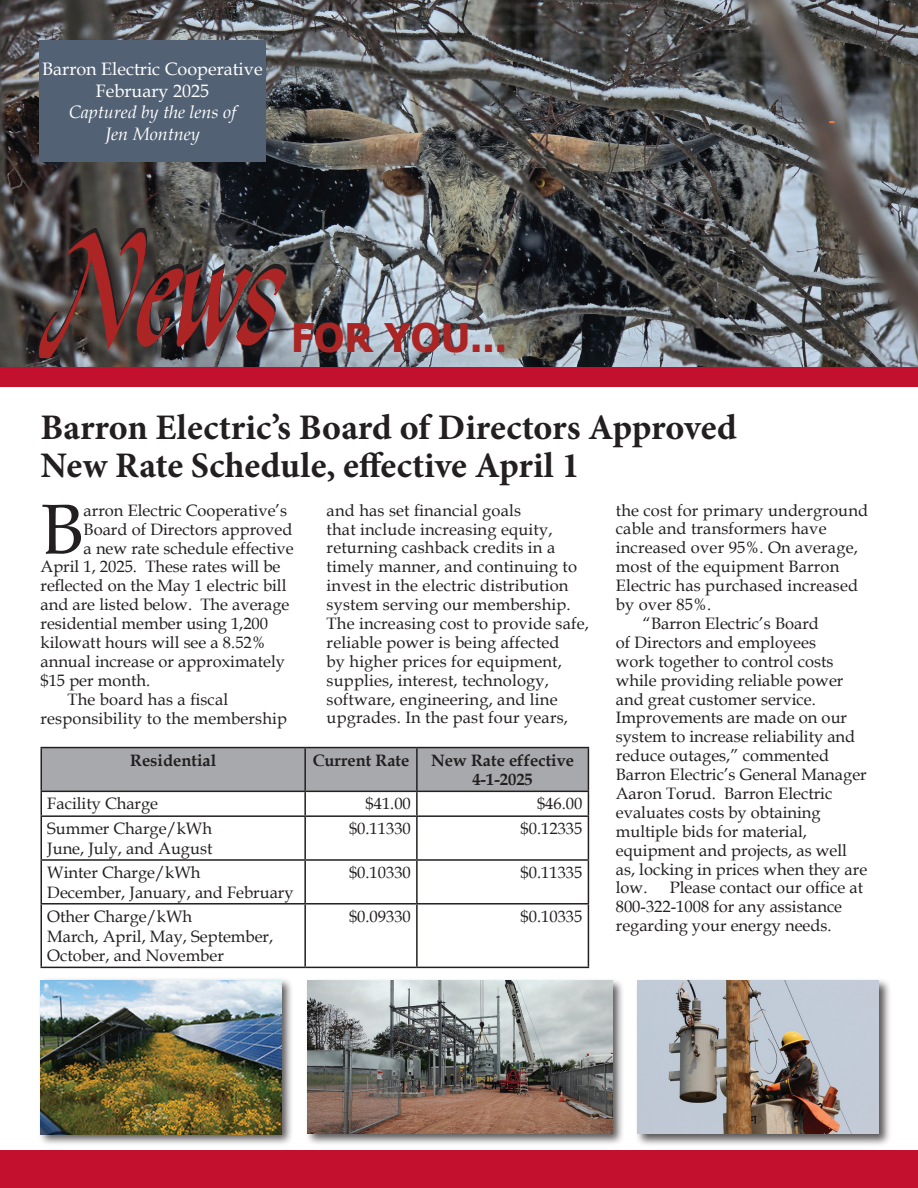
<style>
.page{position:relative;width:918px;height:1188px;background:#fff}
.page>*{position:absolute;margin:0;border:0;box-sizing:border-box;transform-origin:0 0}
.t1{font:70.65px "Book Antiqua";color:#231f20}
.t2{font:700 39.3px "Tahoma";color:#aa2523}
.t3{font:700 36px/37.5px "Minion Pro";color:#231f20}
.t4{font:18px/21.6px "Book Antiqua";color:#fff;text-align:center}
.t5{font:italic 18px/21.6px "Book Antiqua";color:#fff;text-align:center}
.t6{font:16.5px/18.9px "Book Antiqua";color:#231f20}
.t7{font:700 16.5px/19.8px "Book Antiqua";color:#231f20;text-align:center}
</style>
<div class="page">
<img style="left:0;top:0;width:918px;height:368px">
<img style="left:41px;top:228px;width:246px;height:7px">
<div style="left:43px;top:235px;width:260px;height:141px;background:#231f20;opacity:.75"></div>
<img style="left:40px;top:232px;width:246px;height:125px">
<div style="left:0;top:368px;width:918px;height:19px;background:#c3102f"></div>
<svg style="left:829px;top:121px;width:6px;height:2px"></svg>
<div style="left:39px;top:40px;width:227px;height:122px;background:#526174"></div>
<hr style="left:40px;top:747px;width:265px;height:1px;background:#231f20">
<hr style="left:40px;top:748px;width:2px;height:43px;background:#231f20">
<hr style="left:305px;top:747px;width:112px;height:1px;background:#231f20">
<hr style="left:417px;top:747px;width:172px;height:1px;background:#231f20">
<hr style="left:40px;top:791px;width:265px;height:1px;background:#231f20">
<hr style="left:40px;top:792px;width:2px;height:23px;background:#231f20">
<svg style="left:41px;top:748px;width:548px;height:67px"></svg>
<hr style="left:40px;top:815px;width:265px;height:2px;background:#231f20">
<hr style="left:40px;top:817px;width:2px;height:42px;background:#231f20">
<hr style="left:305px;top:815px;width:112px;height:2px;background:#231f20">
<hr style="left:304px;top:817px;width:2px;height:42px;background:#231f20">
<hr style="left:417px;top:815px;width:172px;height:2px;background:#231f20">
<hr style="left:416px;top:817px;width:2px;height:42px;background:#231f20">
<hr style="left:588px;top:817px;width:1px;height:42px;background:#231f20">
<hr style="left:40px;top:859px;width:265px;height:2px;background:#231f20">
<hr style="left:40px;top:861px;width:2px;height:42px;background:#231f20">
<hr style="left:305px;top:859px;width:112px;height:2px;background:#231f20">
<hr style="left:304px;top:861px;width:2px;height:42px;background:#231f20">
<hr style="left:417px;top:859px;width:172px;height:2px;background:#231f20">
<hr style="left:416px;top:861px;width:2px;height:42px;background:#231f20">
<hr style="left:588px;top:861px;width:1px;height:42px;background:#231f20">
<hr style="left:40px;top:903px;width:265px;height:2px;background:#231f20">
<hr style="left:40px;top:905px;width:2px;height:62px;background:#231f20">
<hr style="left:305px;top:903px;width:112px;height:2px;background:#231f20">
<hr style="left:304px;top:905px;width:2px;height:62px;background:#231f20">
<hr style="left:417px;top:903px;width:172px;height:2px;background:#231f20">
<hr style="left:416px;top:905px;width:2px;height:62px;background:#231f20">
<hr style="left:588px;top:905px;width:1px;height:62px;background:#231f20">
<hr style="left:40px;top:967px;width:265px;height:1px;background:#231f20">
<hr style="left:305px;top:967px;width:112px;height:1px;background:#231f20">
<hr style="left:417px;top:967px;width:172px;height:1px;background:#231f20">
<div style="left:305px;top:978px;width:320px;height:168px;background:#231f20;opacity:.75"></div>
<img style="left:307px;top:980px;width:305px;height:154px">
<div style="left:38px;top:978px;width:256px;height:169px;background:#231f20;opacity:.75"></div>
<img style="left:40px;top:980px;width:241px;height:154px">
<div style="left:635px;top:977px;width:256px;height:169px;background:#231f20;opacity:.75"></div>
<img style="left:638px;top:980px;width:241px;height:154px">
<div style="left:0;top:1150px;width:918px;height:38px;background:#c3102f"></div>
<p class="t4" style="left:42px;top:58px;width:222px">Barron Electric Cooperative<br>February 2025</p>
<p class="t5" style="left:69px;top:101px;width:169px">Captured by the lens of<br>Jen Montney</p>
<h2 class="t2" style="left:291px;top:310px;width:217px">FOR YOU...</h2>
<h3 class="t3" style="left:40px;top:409px;width:698px">Barron Electric’s Board of Directors Approved<br>New Rate Schedule, effective April 1</h3>
<p class="t6" style="left:327px;top:500px;width:264px">and has set financial goals<br>that include increasing equity, returning cashback credits in a timely manner, and continuing to invest in the electric distribution system serving our membership.<br>The increasing cost to provide safe, reliable power is being affected<br>by higher prices for equipment, supplies, interest, technology, software, engineering, and line upgrades. In the past four years,</p>
<p class="t6" style="left:616px;top:500px;width:254px">the cost for primary underground</p>
<h1 class="t1" style="left:40px;top:480px;width:45px">B</h1>
<p class="t6" style="left:84px;top:500px;width:205px">arron Electric Cooperative’s</p>
<p class="t6" style="left:616px;top:519px;width:212px">cable and transformers have</p>
<p class="t6" style="left:616px;top:538px;width:244px">increased over 95%. On average,</p>
<p class="t6" style="left:616px;top:557px;width:225px">most of the equipment Barron</p>
<p class="t6" style="left:616px;top:576px;width:244px">Electric has purchased increased</p>
<p class="t6" style="left:616px;top:595px;width:97px">by over 85%.</p>
<p class="t6" style="left:643px;top:614px;width:178px">“Barron Electric’s Board</p>
<p class="t6" style="left:616px;top:632px;width:202px">of Directors and employees</p>
<p class="t6" style="left:616px;top:651px;width:219px">work together to control costs</p>
<p class="t6" style="left:616px;top:670px;width:229px">while providing reliable power</p>
<p class="t6" style="left:616px;top:689px;width:202px">and great customer service.</p>
<p class="t6" style="left:616px;top:708px;width:233px">Improvements are made on our</p>
<p class="t6" style="left:616px;top:727px;width:241px">system to increase reliability and</p>
<p class="t6" style="left:616px;top:746px;width:215px">reduce outages,” commented</p>
<p class="t6" style="left:616px;top:765px;width:252px">Barron Electric’s General Manager</p>
<p class="t6" style="left:616px;top:784px;width:218px">Aaron Torud. Barron Electric</p>
<p class="t6" style="left:616px;top:802px;width:206px">evaluates costs by obtaining</p>
<p class="t6" style="left:616px;top:821px;width:193px">multiple bids for material,</p>
<p class="t6" style="left:616px;top:840px;width:233px">equipment and projects, as well</p>
<p class="t6" style="left:616px;top:859px;width:253px">as, locking in prices when they are</p>
<p class="t6" style="left:616px;top:878px;width:33px">low.</p>
<p class="t6" style="left:84px;top:519px;width:210px">Board of Directors approved</p>
<p class="t6" style="left:84px;top:538px;width:212px">a new rate schedule effective</p>
<p class="t6" style="left:40px;top:557px;width:242px">April 1, 2025. These rates will be</p>
<p class="t6" style="left:40px;top:576px;width:248px">reflected on the May 1 electric bill</p>
<p class="t6" style="left:40px;top:595px;width:250px">and are listed below. The average</p>
<p class="t6" style="left:40px;top:614px;width:229px">residential member using 1,200</p>
<p class="t6" style="left:40px;top:633px;width:227px">kilowatt hours will see a 8.52%</p>
<p class="t6" style="left:40px;top:651px;width:246px">annual increase or approximately</p>
<p class="t6" style="left:40px;top:670px;width:111px">$15 per month.</p>
<p class="t6" style="left:67px;top:689px;width:162px">The board has a fiscal</p>
<p class="t6" style="left:40px;top:708px;width:248px">responsibility to the membership</p>
<p class="t7" style="left:130px;top:750px;width:88px">Residential</p>
<p class="t7" style="left:313px;top:750px;width:98px">Current Rate</p>
<p class="t7" style="left:431px;top:750px;width:144px">New Rate effective<br>4-1-2025</p>
<p class="t6" style="left:47px;top:794px;width:112px">Facility Charge</p>
<p class="t6" style="left:366px;top:794px;width:47px">$41.00</p>
<p class="t6" style="left:537px;top:794px;width:47px">$46.00</p>
<p class="t6" style="left:47px;top:818px;width:167px;line-height:19.8px">Summer Charge/kWh<br>June, July, and August</p>
<p class="t6" style="left:349px;top:819px;width:63px">$0.11330</p>
<p class="t6" style="left:521px;top:819px;width:63px">$0.12335</p>
<p class="t6" style="left:47px;top:862px;width:248px;line-height:19.8px">Winter Charge/kWh<br>December, January, and February</p>
<p class="t6" style="left:349px;top:863px;width:63px">$0.10330</p>
<p class="t6" style="left:521px;top:863px;width:63px">$0.11335</p>
<p class="t6" style="left:47px;top:906px;width:227px;line-height:19.8px">Other Charge/kWh<br>March, April, May, September,<br>October, and November</p>
<p class="t6" style="left:349px;top:906px;width:63px">$0.09330</p>
<p class="t6" style="left:521px;top:906px;width:63px">$0.10335</p>
<p class="t6" style="left:616px;top:878px;width:249px;text-indent:54px">Please contact our office at<br>800-322-1008 for any assistance regarding your energy needs.</p>
</div>
